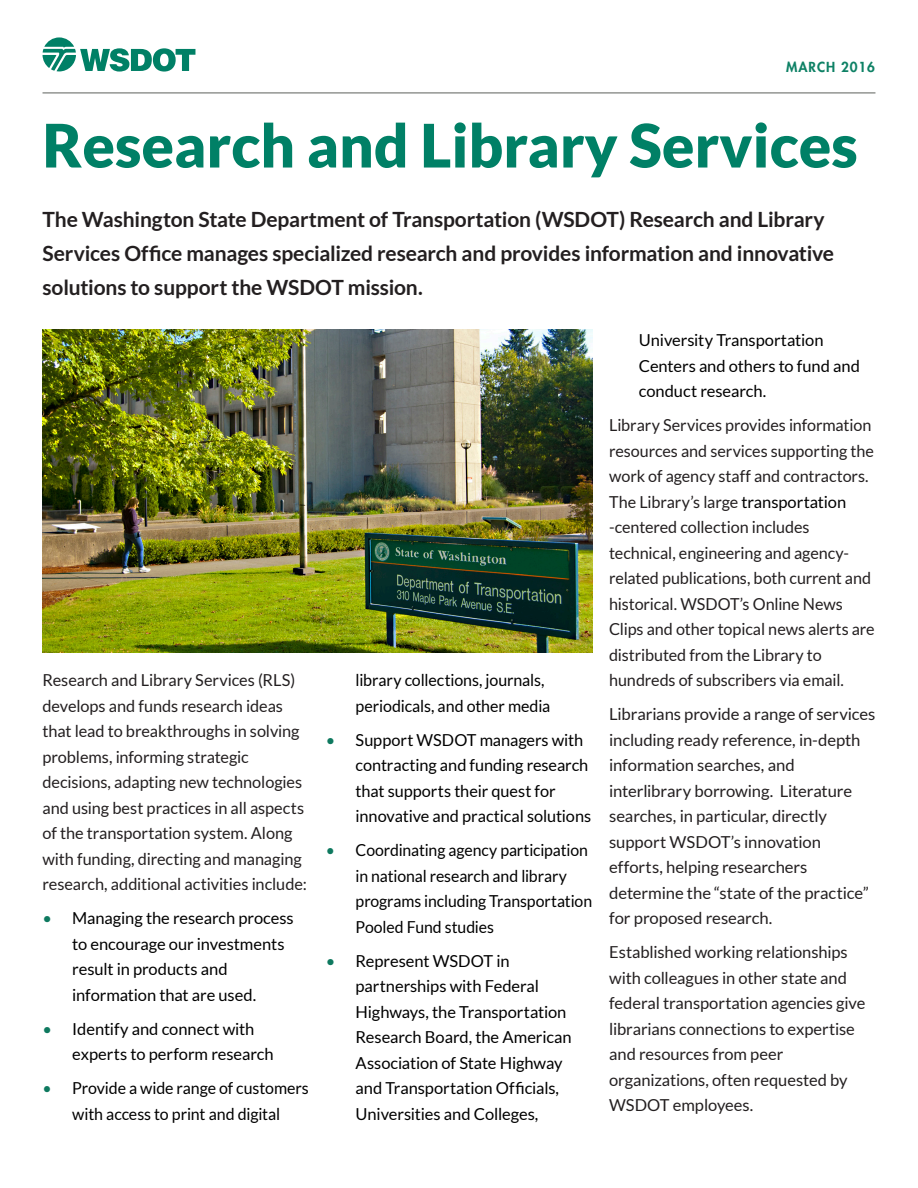
<style>
.page{position:relative;width:918px;height:1188px;background:#fff}
.page>*{position:absolute;margin:0;border:0;box-sizing:border-box;transform-origin:0 0}
.Document_Title_Style{font:900 60px "Lato";color:#008066}
.Intro_Style{font:700 21px/34px "Lato";letter-spacing:-.01em;color:#231f20}
.Paragraph_Body_Style{font:16.5px/25.5px "Lato";letter-spacing:-.005em;color:#231f20}
.t1{font:16.5px/25.5px "Lato";letter-spacing:-.005em;color:#000}
.t2{font:16.5px/25.5px "Lato";letter-spacing:-.005em;color:#000;scale:.96 1}
.SIdebar_text{font:800 13.5px "Futura Std";letter-spacing:.07em;color:#0e8165}
.s1{color:#0e795f}
.s2{color:#000}
</style>
<div class="page">
<svg style="left:43px;top:37px;width:152px;height:35px"></svg>
<hr style="left:43px;top:92px;width:832px;height:2px;background:#939592">
<img style="left:43px;top:329px;width:549px;height:323px">
<p class="SIdebar_text" style="left:786px;top:58px;width:90px">MARCH 2016</p>
<p class="Document_Title_Style" style="left:43px;top:110px;width:817px">Research and Library Services</p>
<p class="Intro_Style" style="left:43px;top:202px;width:793px">The Washington State Department of Transportation (WSDOT) Research and Library<br>Services Office manages specialized research and provides information and innovative solutions to support the WSDOT mission.</p>
<p class="Paragraph_Body_Style" style="left:43px;top:667px;width:266px">Research and Library Services (RLS) develops and funds research ideas that lead to breakthroughs in solving problems, informing strategic decisions, adapting new technologies and using best practices in all aspects of the transportation system. Along with funding, directing and managing research, additional activities include:</p>
<p class="t1" style="left:72px;top:906px;width:223px;text-indent:-30px"><span class="s1">•</span> Managing the research process to encourage our investments result in products and information that are used.</p>
<p class="t1" style="left:72px;top:1016px;width:203px;text-indent:-30px"><span class="s1">•</span> Identify and connect with experts to perform research</p>
<p class="t1" style="left:43px;top:1076px;width:268px;text-align:center"><span class="s1">•</span> Provide a wide range of customers with access to print and digital</p>
<p class="t1" style="left:356px;top:667px;width:196px">library collections, journals, periodicals, and other media</p>
<p class="t1" style="left:356px;top:727px;width:237px;text-indent:-30px"><span class="s1">•</span> Support WSDOT managers with contracting and funding research that supports their quest for innovative and practical solutions</p>
<p class="t2" style="left:356px;top:838px;width:248px;text-indent:-30px"><span class="s1">•</span> Coordinating agency participation in national research and library programs including Transportation<br>Pooled Fund studies</p>
<p class="t1" style="left:356px;top:948px;width:218px;text-indent:-30px"><span class="s1">•</span> Represent WSDOT in partnerships with Federal<br>Highways, the Transportation<br>Research Board, the American<br>Association of State Highway and Transportation Officials,<br>Universities and Colleges,</p>
<p class="t1" style="left:639px;top:327px;width:223px">University Transportation<br>Centers and others to fund and conduct research.</p>
<p class="Paragraph_Body_Style" style="left:609px;top:412px;width:267px">Library Services provides information resources and services supporting the work of agency staff and contractors.<br>The Library’s large <span class="s2">transportation </span>-centered collection includes technical, engineering and agency&shy;related publications, both current and historical. WSDOT’s Online News Clips and other topical news alerts are distributed from the Library to hundreds of subscribers via email.</p>
<p class="Paragraph_Body_Style" style="left:609px;top:701px;width:268px">Librarians provide a range of services including ready reference, in-depth information searches, and interlibrary borrowing. Literature searches, in particular, directly support WSDOT’s innovation efforts, helping researchers determine the “state of the practice” for proposed research.</p>
<p class="Paragraph_Body_Style" style="left:609px;top:940px;width:258px">Established working relationships with colleagues in other state and federal transportation agencies give librarians connections to expertise and resources from peer organizations, often requested by<br>WSDOT employees.</p>
</div>
